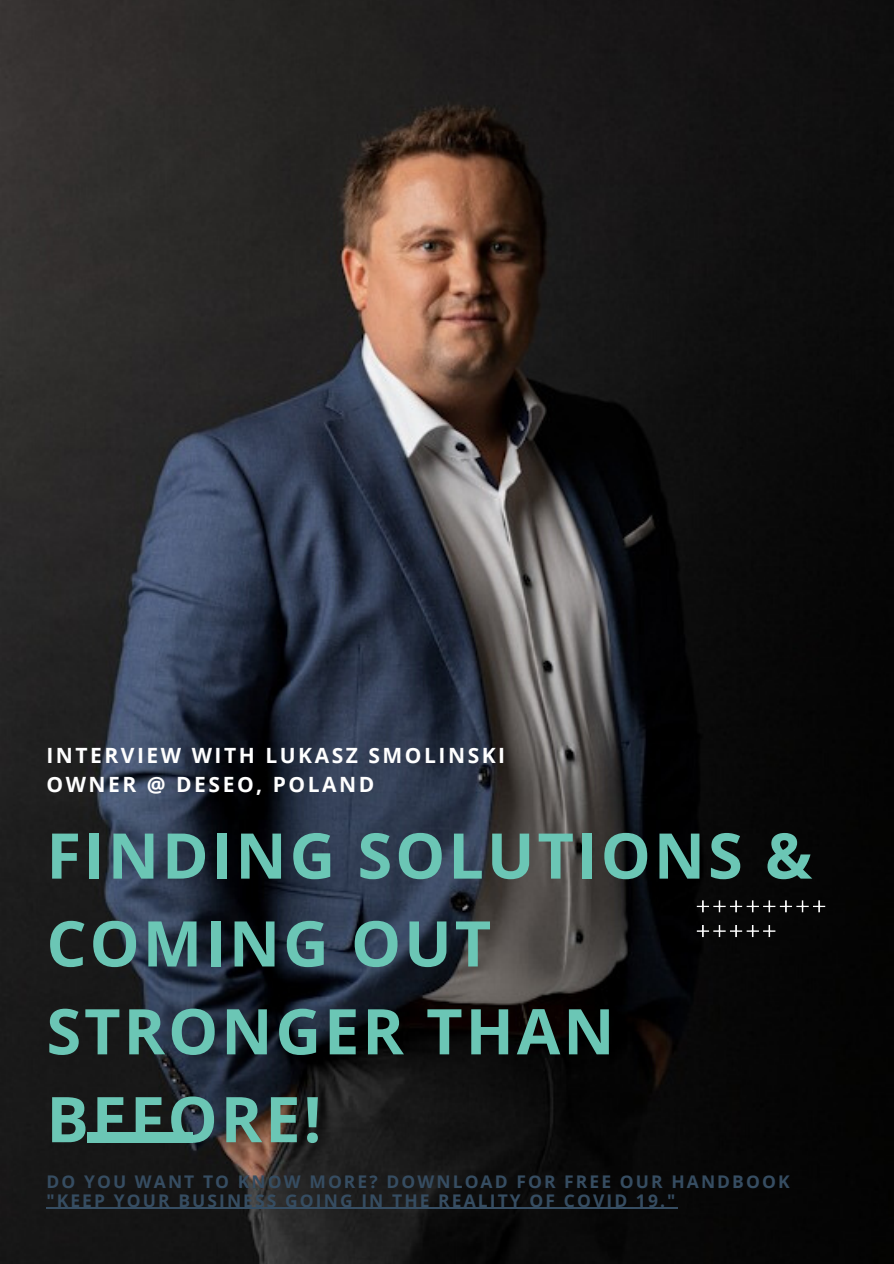
<style>
.page{position:relative;width:894px;height:1264px;background:#fff}
.page>*{position:absolute;margin:0;border:0;box-sizing:border-box;transform-origin:0 0}
.t1{font:700 63px/87.8px "Open Sans";letter-spacing:.045em;color:#6bc6b5}
.t2{font:700 21px/29.2px "Open Sans";letter-spacing:.12em;color:#fff}
.t3{font:700 17.4px/19px "Open Sans";letter-spacing:.12em;color:#364d62}
</style>
<div class="page">
<img style="left:0;top:0;width:893px;height:1263px">
<div style="left:87px;top:1132px;width:106px;height:10px;background:#6bc6b5"></div>
<div style="left:691px;top:895px;width:150px;height:85px;background:#060606"></div>
<hr style="left:46px;top:1207px;width:631px;height:1px;background:#364d62">
<p class="t2" style="left:46px;top:740px;width:460px">INTERVIEW WITH LUKASZ SMOLINSKI<br>OWNER @ DESEO, POLAND</p>
<h1 class="t1" style="left:46px;top:810px;width:767px">FINDING SOLUTIONS &amp;<br>COMING OUT<br>STRONGER THAN<br>BEFORE!</h1>
<p class="t3" style="left:46px;top:1171px;width:744px">DO YOU WANT TO KNOW MORE? DOWNLOAD FOR FREE OUR HANDBOOK "KEEP YOUR BUSINESS GOING IN THE REALITY OF COVID 19."</p>
</div>
